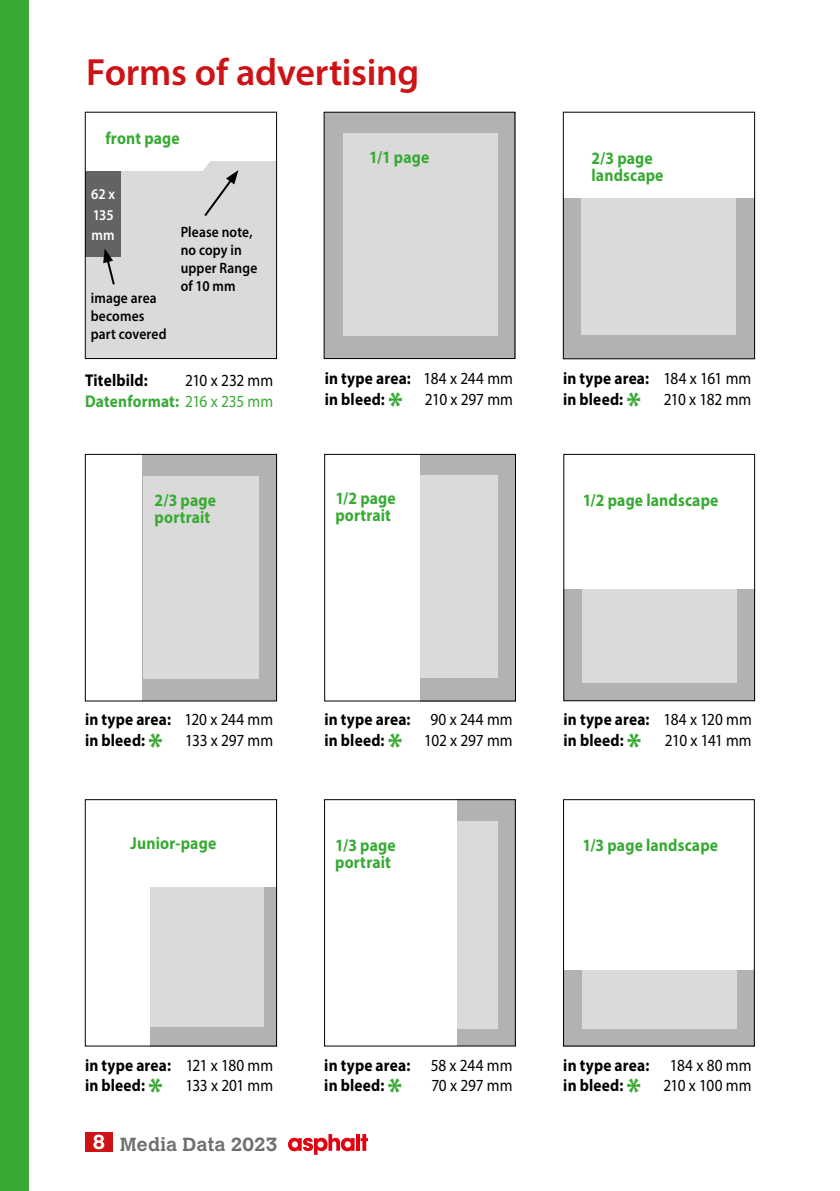
<style>
.page{position:relative;width:840px;height:1191px;background:#fff}
.page>*{position:absolute;margin:0;border:0;box-sizing:border-box;transform-origin:0 0}
.t1{font:600 38px "Myriad Pro";letter-spacing:-.01em;color:#cd1316}
.t2{font:700 18.8px "Calvert";letter-spacing:.01em;color:#6f6f6e}
.t3{font:700 17.4px/17.4px "Myriad Pro";letter-spacing:.01em;color:#38aa34;scale:.9 1}
.t4{font:700 17px/20.8px "Myriad Pro";letter-spacing:.015em;color:#000;scale:.9 1}
.t5{font:700 17px/20.8px "Myriad Pro";letter-spacing:.01em;color:#38aa34;text-align:right;scale:.9 1}
.t6{font:600 15px/18px "Myriad Pro";letter-spacing:.015em;color:#000;scale:.9 1}
.t7{font:600 15px/20.8px "Myriad Pro";letter-spacing:-.005em;color:#fff;text-align:justify;scale:.9 1}
.s1{font-weight:400;color:#000}
.s2{font-weight:400}
.s3{font-size:36px;color:#38aa34}
.s4{font-size:20px;color:#fff}
</style>
<div class="page">
<div style="left:0;top:0;width:28px;height:1191px;background:#38aa34"></div>
<div style="left:85px;top:1131px;width:27px;height:20px;background:#cd1316"></div>
<svg style="left:288px;top:1134px;width:66px;height:20px"></svg>
<hr style="left:356px;top:1134px;width:3px;height:16px;background:#e3000f">
<svg style="left:360px;top:1134px;width:8px;height:16px"></svg>
<div style="left:324px;top:112px;width:190px;height:246px;background:#b1b2b3"></div>
<div style="left:323px;top:112px;width:192px;height:247px;border:1px solid #000"></div>
<div style="left:343px;top:134px;width:154px;height:202px;background:#dadada"></div>
<div style="left:420px;top:454px;width:95px;height:247px;background:#b1b2b3"></div>
<div style="left:420px;top:476px;width:77px;height:202px;background:#dadada"></div>
<div style="left:142px;top:454px;width:134px;height:247px;background:#b1b2b3"></div>
<div style="left:143px;top:476px;width:116px;height:202px;background:#dadada"></div>
<div style="left:150px;top:887px;width:126px;height:159px;background:#b1b2b3"></div>
<div style="left:150px;top:887px;width:113px;height:139px;background:#dadada"></div>
<div style="left:457px;top:799px;width:58px;height:247px;background:#b1b2b3"></div>
<div style="left:457px;top:821px;width:40px;height:207px;background:#dadada"></div>
<div style="left:563px;top:589px;width:191px;height:112px;background:#b1b2b3"></div>
<div style="left:582px;top:589px;width:154px;height:94px;background:#dadada"></div>
<div style="left:563px;top:454px;width:191px;height:247px;border:1px solid #000"></div>
<div style="left:562px;top:969px;width:192px;height:77px;background:#b1b2b3"></div>
<div style="left:582px;top:969px;width:154px;height:59px;background:#dadada"></div>
<div style="left:563px;top:199px;width:191px;height:160px;background:#b1b2b3"></div>
<div style="left:581px;top:199px;width:154px;height:136px;background:#dadada"></div>
<div style="left:562px;top:112px;width:192px;height:247px;border:1px solid #000"></div>
<svg style="left:87px;top:161px;width:188px;height:196px;background:#d0d0d0"></svg>
<div style="left:85px;top:112px;width:192px;height:247px;border:1px solid #000"></div>
<div style="left:85px;top:454px;width:192px;height:247px;border:1px solid #000"></div>
<div style="left:324px;top:454px;width:191px;height:247px;border:1px solid #000"></div>
<div style="left:85px;top:799px;width:192px;height:247px;border:1px solid #000"></div>
<div style="left:324px;top:799px;width:191px;height:247px;border:1px solid #000"></div>
<div style="left:563px;top:799px;width:191px;height:247px;border:1px solid #000"></div>
<h1 class="t1" style="left:86px;top:48px;width:334px">Forms of advertising</h1>
<p class="t3" style="left:105px;top:129px;width:84px">front page</p>
<p class="t7" style="left:91px;top:183px;width:28px">62 x 135 mm</p>
<p class="t6" style="left:91px;top:288px;width:86px">image area becomes part covered</p>
<p class="t6" style="left:180px;top:222px;width:87px">Please note, no copy in upper Range of 10 mm</p>
<p class="t3" style="left:369px;top:148px;width:68px">1/1 page</p>
<p class="t3" style="left:591px;top:148px;width:82px">2/3 page landscape</p>
<p class="t5" style="left:85px;top:369px;width:210px"><span class="s1">210 x 232 mm<br></span>Datenformat: <span class="s2">216 x 235 mm</span></p>
<p class="t4" style="left:562px;top:368px;width:210px">in type area: <span class="s2">184 x 161 mm </span>in bleed: <span class="s3">*</span> <span class="s2">210 x 182 mm</span></p>
<p class="t4" style="left:324px;top:368px;width:210px">in type area: <span class="s2">184 x 244 mm </span>in bleed: <span class="s3">*</span> <span class="s2">210 x 297 mm</span></p>
<p class="t4" style="left:85px;top:369px;width:71px">Titelbild:</p>
<p class="t3" style="left:154px;top:491px;width:70px">2/3 page portrait</p>
<p class="t3" style="left:335px;top:488px;width:69px">1/2 page portrait</p>
<p class="t3" style="left:582px;top:490px;width:152px">1/2 page landscape</p>
<p class="t4" style="left:85px;top:708px;width:210px">in type area: <span class="s2">120 x 244 mm </span>in bleed: <span class="s3">*</span> <span class="s2">133 x 297 mm</span></p>
<p class="t3" style="left:130px;top:833px;width:97px">Junior-page</p>
<p class="t4" style="left:324px;top:708px;width:210px">in type area: <span class="s2">90 x 244 mm </span>in bleed: <span class="s3">*</span> <span class="s2">102 x 297 mm</span></p>
<p class="t3" style="left:335px;top:835px;width:69px">1/3 page portrait</p>
<p class="t4" style="left:563px;top:708px;width:210px">in type area: <span class="s2">184 x 120 mm </span>in bleed: <span class="s3">*</span> <span class="s2">210 x 141 mm</span></p>
<p class="t3" style="left:582px;top:835px;width:152px">1/3 page landscape</p>
<p class="t4" style="left:85px;top:1053px;width:210px">in type area: <span class="s2">121 x 180 mm </span>in bleed: <span class="s3">*</span> <span class="s2">133 x 201 mm</span></p>
<p class="t4" style="left:324px;top:1053px;width:210px">in type area: <span class="s2">58 x 244 mm </span>in bleed: <span class="s3">*</span> <span class="s2">70 x 297 mm</span></p>
<p class="t2" style="left:93px;top:1132px;width:186px"><span class="s4">8</span> Media Data 2023</p>
<p class="t4" style="left:563px;top:1053px;width:210px">in type area: <span class="s2">184 x 80 mm </span>in bleed: <span class="s3">*</span> <span class="s2">210 x 100 mm</span></p>
</div>
